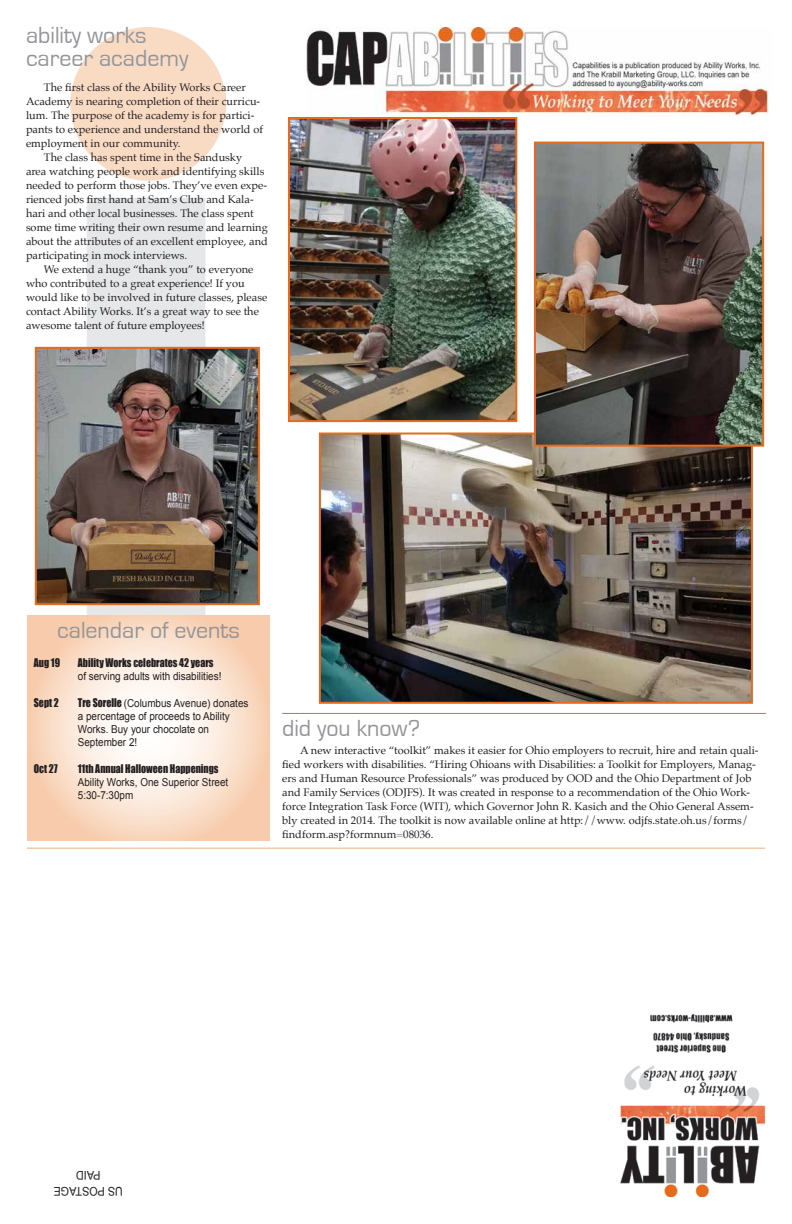
<style>
.page{position:relative;width:792px;height:1224px;background:#fff}
.page>*{position:absolute;margin:0;border:0;box-sizing:border-box;transform-origin:0 0}
.t1{font:24px/23px "Eurostile";color:#939598}
.t2{font:12px/16px "Arial";color:#231f20;text-align:center;scale:.9 1}
.t3{font:11px/14px "Palatino";color:#231f20}
.t4{font:11px/13.2px "Arial";color:#231f20;scale:.9 1}
.t5{font:11px "Impact";color:#231f20;scale:.9 1}
.s1{font-family:"Impact"}
</style>
<div class="page">
<img style="left:306px;top:27px;width:462px;height:90px">
<img style="left:71px;top:27px;width:154px;height:588px">
<img style="left:620px;top:1014px;width:145px;height:183px">
<hr style="left:27px;top:848px;width:738px;height:1px;background:#f1ad7f">
<svg style="left:28px;top:615px;width:242px;height:225px"></svg>
<img style="left:38px;top:350px;width:219px;height:252px">
<div style="left:35px;top:347px;width:225px;height:258px;border:2px solid #e46b1f"></div>
<img style="left:322px;top:436px;width:428px;height:265px">
<div style="left:319px;top:433px;width:434px;height:271px;border:2px solid #e46b1f"></div>
<img style="left:537px;top:145px;width:224px;height:299px">
<div style="left:534px;top:142px;width:230px;height:305px;border:2px solid #e46b1f"></div>
<img style="left:291px;top:120px;width:223px;height:299px">
<div style="left:288px;top:117px;width:229px;height:305px;border:2px solid #e46b1f"></div>
<hr style="left:282px;top:713px;width:484px;height:1px;background:#e46b1f">
<h1 class="t1" style="left:26px;top:24px;width:164px">ability works career academy</h1>
<p class="t3" style="left:44px;top:80px;width:203px">The first class of the Ability Works Career</p>
<p class="t3" style="left:26px;top:94px;width:236px">Academy is nearing completion of their curricu-</p>
<p class="t3" style="left:26px;top:108px;width:230px">lum. The purpose of the academy is for partici-</p>
<p class="t3" style="left:26px;top:122px;width:239px">pants to experience and understand the world of</p>
<p class="t3" style="left:26px;top:136px;width:156px">employment in our community.</p>
<p class="t3" style="left:44px;top:150px;width:200px">The class has spent time in the Sandusky</p>
<p class="t3" style="left:26px;top:164px;width:240px">area watching people work and identifying skills</p>
<p class="t3" style="left:26px;top:178px;width:243px">needed to perform those jobs. They’ve even expe-</p>
<p class="t3" style="left:26px;top:192px;width:229px">rienced jobs first hand at Sam’s Club and Kala-</p>
<p class="t3" style="left:26px;top:206px;width:229px">hari and other local businesses. The class spent</p>
<p class="t3" style="left:26px;top:220px;width:243px">some time writing their own resume and learning</p>
<p class="t3" style="left:26px;top:234px;width:243px">about the attributes of an excellent employee, and</p>
<p class="t3" style="left:26px;top:248px;width:163px">participating in mock interviews.</p>
<p class="t3" style="left:44px;top:262px;width:211px">We extend a huge “thank you” to everyone</p>
<p class="t3" style="left:26px;top:276px;width:220px">who contributed to a great experience! If you</p>
<p class="t3" style="left:26px;top:290px;width:243px">would like to be involved in future classes, please</p>
<p class="t3" style="left:26px;top:304px;width:234px">contact Ability Works. It’s a great way to see the</p>
<p class="t3" style="left:26px;top:318px;width:180px">awesome talent of future employees!</p>
<h1 class="t1" style="left:57px;top:619px;width:184px">calendar of events</h1>
<p class="t5" style="left:34px;top:654px;width:31px">Aug 19</p>
<p class="t5" style="left:78px;top:654px;width:152px">Ability Works celebrates 42 years</p>
<p class="t4" style="left:78px;top:670px;width:161px">of serving adults with disabilities!</p>
<p class="t5" style="left:34px;top:694px;width:29px">Sept 2</p>
<p class="t4" style="left:78px;top:696px;width:191px"><span class="s1">Tre Sorelle</span> (Columbus Avenue) donates a percentage of proceeds to Ability<br>Works. Buy your chocolate on<br>September 2!</p>
<p class="t5" style="left:34px;top:760px;width:28px">Oct 27</p>
<p class="t5" style="left:78px;top:760px;width:158px">11th Annual Halloween Happenings</p>
<p class="t4" style="left:78px;top:776px;width:169px">Ability Works, One Superior Street<br>5:30-7:30pm</p>
<h1 class="t1" style="left:282px;top:717px;width:140px">did you know?</h1>
<p class="t3" style="left:282px;top:743px;width:478px;text-indent:18px">A new interactive “toolkit” makes it easier for Ohio employers to recruit, hire and retain quali&shy;fied workers with disabilities. “Hiring Ohioans with Disabilities: a Toolkit for Employers, Manag&shy;ers and Human Resource Professionals” was produced by OOD and the Ohio Department of Job and Family Services (ODJFS). It was created in response to a recommendation of the Ohio Work&shy;force Integration Task Force (WIT), which Governor John R. Kasich and the Ohio General Assem&shy;bly created in 2014. The toolkit is now available online at http://www. odjfs.state.oh.us/forms/ findform.asp?formnum=08036.</p>
<p class="t2" style="left:123px;top:1199px;width:79px;rotate:-180deg">US POSTAGE<br>PAID</p>
</div>
